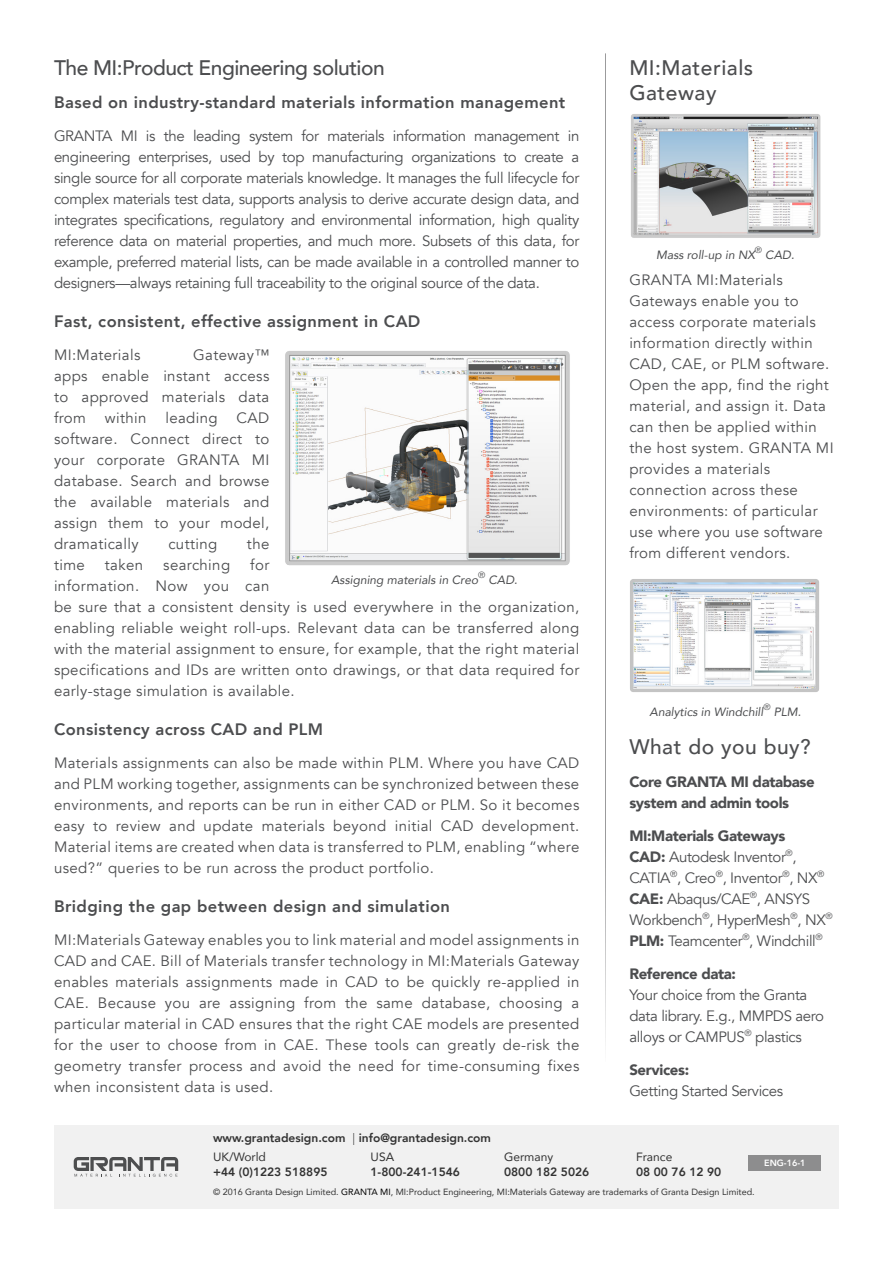
<style>
.page{position:relative;width:893px;height:1263px;background:#fff}
.page>*{position:absolute;margin:0;border:0;box-sizing:border-box;transform-origin:0 0}
.t1{font:500 21px "Avenir";letter-spacing:-.025em;color:#4c4d4f}
.t2{font:500 21px/25.2px "Avenir";letter-spacing:.025em;color:#4c4d4f}
.Back_page_text{font:800 16.5px "Avenir";letter-spacing:.025em;color:#4c4d4f}
.Back_page_text-2{font:15px/21px "Avenir";letter-spacing:.025em;color:#4c4d4f;text-align:justify}
.Back_page_text-3{font:15px/21px "Avenir";letter-spacing:-.025em;color:#4c4d4f}
.Back_page_text-4{font:900 15px/21px "Avenir";letter-spacing:-.025em;color:#4c4d4f}
.t3{font:800 12px "Avenir";color:#333}
.t4{font:italic 12px "Avenir";color:#4c4d4f}
.t5{font:12px "Avenir";color:#333}
.t6{font:9px "Avenir";color:#333}
.t7{font:800 9px "Avenir";color:#fff}
.t8{font:9px "Avenir";color:#4c4d4f}
.s1{font-weight:900}
.s2{font-weight:300}
.s3{color:#000}
</style>
<div class="page">
<hr style="left:605px;top:53px;width:1px;height:1008px;background:#949495">
<div style="left:54px;top:1125px;width:785px;height:83px;background:#f1f1f1"></div>
<svg style="left:74px;top:1157px;width:104px;height:19px"></svg>
<div style="left:749px;top:1155px;width:72px;height:16px;background:#8d8d8e"></div>
<img style="left:285px;top:351px;width:285px;height:215px">
<img style="left:631px;top:114px;width:190px;height:124px">
<img style="left:630px;top:579px;width:189px;height:113px">
<p class="t1" style="left:54px;top:50px;width:332px">The MI:Product Engineering solution</p>
<p class="Back_page_text" style="left:54px;top:89px;width:513px">Based on industry-standard materials information management</p>
<p class="Back_page_text-2" style="left:54px;top:126px;width:527px">GRANTA MI is the leading system for materials information management in engineering enterprises, used by top manufacturing organizations to create a single source for all corporate materials knowledge. It manages the full lifecycle for complex materials test data, supports analysis to derive accurate design data, and integrates specifications, regulatory and environmental information, high quality reference data on material properties, and much more. Subsets of this data, for example, preferred material lists, can be made available in a controlled manner to designers—always retaining full traceability to the original source of the data.</p>
<p class="Back_page_text" style="left:54px;top:308px;width:368px">Fast, consistent, effective assignment in CAD</p>
<p class="Back_page_text-2" style="left:54px;top:344px;width:88px">MI:Materials</p>
<p class="Back_page_text-2" style="left:54px;top:344px;width:217px;text-indent:139px">Gateway™ apps enable instant access to approved materials data from</p>
<p class="Back_page_text-2" style="left:105px;top:407px;width:43px">within</p>
<p class="Back_page_text-2" style="left:165px;top:407px;width:54px">leading</p>
<p class="Back_page_text-2" style="left:54px;top:407px;width:217px;text-indent:183px">CAD software. Connect direct to your corporate GRANTA MI database. Search and browse the available materials and assign them to your model, dramatically</p>
<p class="Back_page_text-2" style="left:168px;top:533px;width:50px">cutting</p>
<p class="Back_page_text-2" style="left:247px;top:533px;width:24px">the</p>
<p class="Back_page_text-2" style="left:54px;top:554px;width:527px;text-align:left;text-indent:196px">for<br>information. Now you can<br>be sure that a consistent density is used everywhere in the organization, enabling reliable weight roll-ups. Relevant data can be transferred along with the material assignment to ensure, for example, that the right material specifications and IDs are written onto drawings, or that data required for early-stage simulation is available.</p>
<p class="Back_page_text" style="left:54px;top:716px;width:271px">Consistency across CAD and PLM</p>
<p class="Back_page_text-2" style="left:54px;top:752px;width:527px">Materials assignments can also be made within PLM. Where you have CAD and PLM working together, assignments can be synchronized between these environments, and reports can be run in either CAD or PLM. So it becomes easy to review and update materials beyond initial CAD development.<br>Material items are created when data is transferred to PLM, enabling “where used?” queries to be run across the product portfolio.</p>
<p class="Back_page_text" style="left:54px;top:893px;width:397px">Bridging the gap between design and simulation</p>
<p class="Back_page_text-2" style="left:54px;top:929px;width:527px">MI:Materials Gateway enables you to link material and model assignments in CAD and CAE. Bill of Materials transfer technology in MI:Materials Gateway enables materials assignments made in CAD to be quickly re-applied in CAE. Because you are assigning from the same database, choosing a particular material in CAD ensures that the right CAE models are presented for the user to choose from in CAE. These tools can greatly de-risk the geometry transfer process and avoid the need for time-consuming fixes when inconsistent data is used.</p>
<p class="Back_page_text-2" style="left:54px;top:554px;width:32px">time</p>
<p class="Back_page_text-2" style="left:105px;top:554px;width:40px">taken</p>
<p class="Back_page_text-2" style="left:163px;top:554px;width:68px">searching</p>
<p class="t8" style="left:478px;top:569px;width:9px">®</p>
<p class="t4" style="left:331px;top:572px;width:148px">Assigning materials in Creo</p>
<p class="t4" style="left:488px;top:572px;width:31px">CAD.</p>
<p class="t2" style="left:629px;top:54px;width:125px">MI:Materials<br>Gateway</p>
<p class="t8" style="left:755px;top:244px;width:9px">®</p>
<p class="t4" style="left:656px;top:247px;width:100px">Mass roll-up in NX</p>
<p class="t4" style="left:765px;top:247px;width:31px">CAD.</p>
<p class="Back_page_text-2" style="left:629px;top:269px;width:206px;text-align:left">GRANTA MI:Materials<br>Gateways enable you to access corporate materials information directly within<br>CAD, CAE, or PLM software.<br>Open the app, find the right material, and assign it. Data can then be applied within the host system. GRANTA MI provides a materials connection across these environments: of particular use where you use software from different vendors.</p>
<p class="t8" style="left:763px;top:701px;width:9px">®</p>
<p class="t4" style="left:650px;top:704px;width:115px">Analytics in Windchill</p>
<p class="t4" style="left:774px;top:704px;width:29px">PLM.</p>
<p class="t2" style="left:629px;top:733px;width:183px">What do you buy?</p>
<p class="Back_page_text-4" style="left:629px;top:771px;width:187px">Core GRANTA MI database system and admin tools</p>
<p class="Back_page_text-3" style="left:629px;top:826px;width:205px"><span class="s1">MI:Materials Gateways<br>CAD:</span> Autodesk Inventor<sup>®</sup>,<br>CATIA<sup>®</sup>, Creo<sup>®</sup>, Inventor<sup>®</sup>, NX<sup>®<br></sup><span class="s1">CAE:</span> Abaqus/CAE<sup>®</sup>, ANSYS<br>Workbench<sup>®</sup>, HyperMesh<sup>®</sup>, NX<sup>®<br></sup><span class="s1">PLM:</span> Teamcenter<sup>®</sup>, Windchill<sup>®</sup></p>
<p class="Back_page_text-3" style="left:629px;top:964px;width:196px"><span class="s1">Reference data:<br></span>Your choice from the Granta data library. E.g., MMPDS aero alloys or CAMPUS<sup>®</sup> plastics</p>
<p class="Back_page_text-3" style="left:629px;top:1060px;width:155px"><span class="s1">Services:<br></span>Getting Started Services</p>
<p class="t3" style="left:213px;top:1129px;width:280px">www.grantadesign.com <span class="s2">|</span> info@grantadesign.com</p>
<p class="t5" style="left:213px;top:1147px;width:54px">UK/World</p>
<p class="t5" style="left:371px;top:1147px;width:25px">USA</p>
<p class="t5" style="left:504px;top:1147px;width:51px">Germany</p>
<p class="t5" style="left:636px;top:1147px;width:38px">France</p>
<p class="t3" style="left:213px;top:1162px;width:116px">+44 (0)1223 518895</p>
<p class="t3" style="left:371px;top:1162px;width:91px">1-800-241-1546</p>
<p class="t3" style="left:504px;top:1162px;width:87px">0800 182 5026</p>
<p class="t3" style="left:636px;top:1162px;width:87px">08 00 76 12 90</p>
<p class="t6" style="left:213px;top:1185px;width:543px">© 2016 Granta Design Limited. <span class="s3">GRANTA MI</span>, MI:Product Engineering, MI:Materials Gateway are trademarks of Granta Design Limited.</p>
<p class="t7" style="left:764px;top:1156px;width:43px">ENG-16-1</p>
</div>
